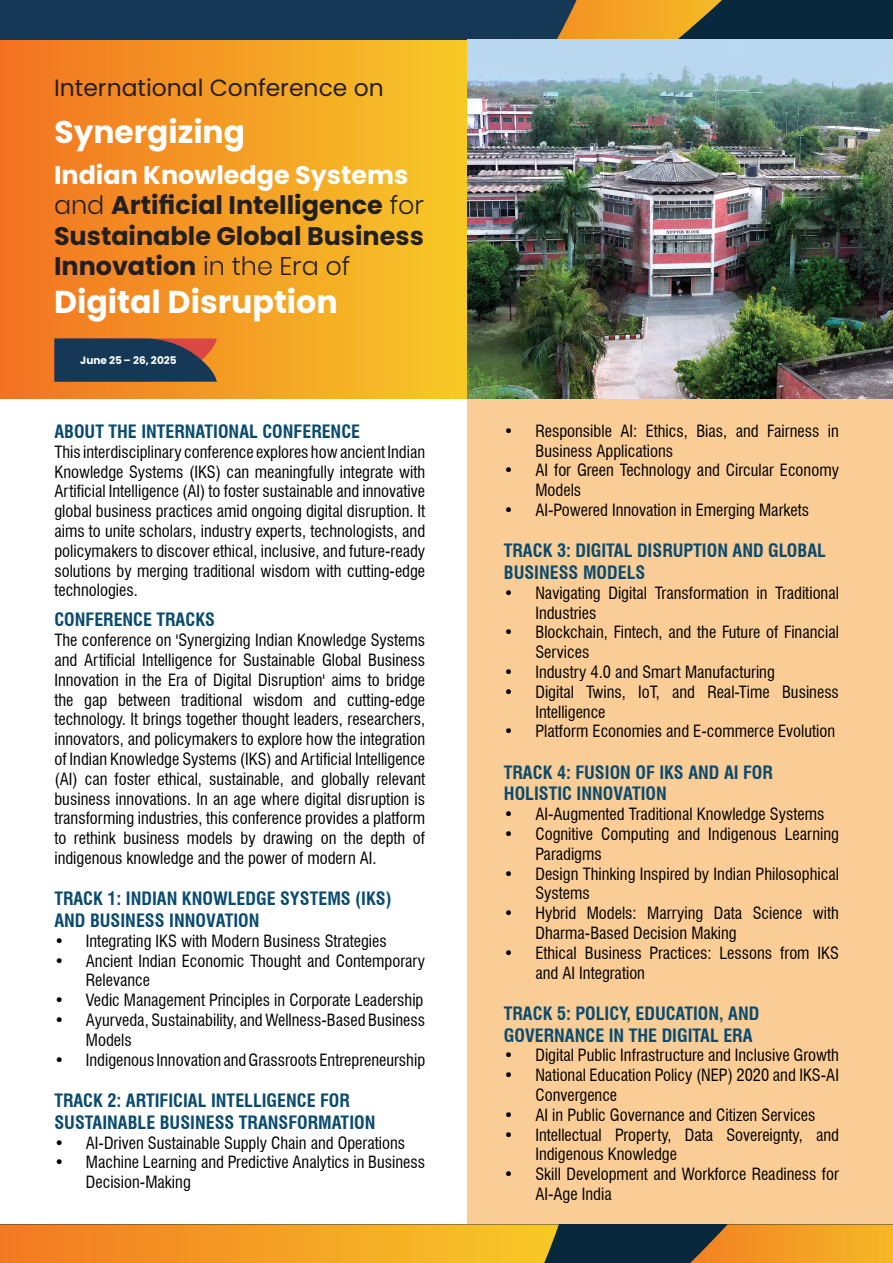
<style>
.page{position:relative;width:893px;height:1263px;background:#fff}
.page>*{position:absolute;margin:0;border:0;box-sizing:border-box;transform-origin:0 0}
.t1{font:700 31.65px "Poppins";color:#fff}
.t2{font:700 31.35px "Poppins";color:#fff}
.t3{font:700 25.5px/30.6px "Poppins";color:#231f20}
.t4{font:23.55px "Poppins";color:#231f20}
.Sub_Heading{font:700 condensed 18px/21.6px "Swiss 721 BT";color:#094b70}
.Paragraph_Style_2{font:condensed 16.5px/19.8px "Swiss 721 BT";color:#000}
.t5{font:700 10.5px "Poppins";color:#fff}
.s1{color:#fff}
.s2{font-weight:300}
</style>
<div class="page">
<div style="left:468px;top:398px;width:425px;height:865px;background:#fbcd96"></div>
<img style="left:468px;top:39px;width:425px;height:359px">
<div style="left:0;top:0;width:468px;height:398px;background:linear-gradient(to right,#f27122,#f6c927)"></div>
<div style="left:0;top:0;width:893px;height:39px;background:#08283e"></div>
<svg style="left:0;top:0;width:722px;height:39px"></svg>
<div style="left:0;top:1224px;width:893px;height:39px;background:#08283e"></div>
<svg style="left:690px;top:1224px;width:203px;height:39px"></svg>
<svg style="left:0;top:1224px;width:559px;height:39px"></svg>
<svg style="left:54px;top:338px;width:163px;height:45px"></svg>
<p class="t4" style="left:54px;top:74px;width:331px">International Conference on</p>
<p class="t2" style="left:54px;top:114px;width:192px">Synergizing</p>
<p class="t3" style="left:54px;top:159px;width:371px"><span class="s1">Indian Knowledge Systems </span><span class="s2">and</span> Artificial Intelligence <span class="s2">for<br></span>Sustainable Global Business<br>Innovation <span class="s2">in the Era of</span></p>
<p class="t1" style="left:54px;top:284px;width:285px">Digital Disruption</p>
<p class="t5" style="left:80px;top:355px;width:98px">June 25– 26, 2025</p>
<p class="Sub_Heading" style="left:54px;top:421px;width:307px">ABOUT THE INTERNATIONAL CONFERENCE</p>
<p class="Paragraph_Style_2" style="left:54px;top:442px;width:372px;text-align:justify">This interdisciplinary conference explores how ancient Indian Knowledge Systems (IKS) can meaningfully integrate with Artificial Intelligence (AI) to foster sustainable and innovative global business practices amid ongoing digital disruption. It aims to unite scholars, industry experts, technologists, and policymakers to discover ethical, inclusive, and future-ready solutions by merging traditional wisdom with cutting-edge technologies.</p>
<p class="Sub_Heading" style="left:54px;top:609px;width:162px">CONFERENCE TRACKS</p>
<p class="Paragraph_Style_2" style="left:54px;top:630px;width:372px;text-align:justify">The conference on 'Synergizing Indian Knowledge Systems and Artificial Intelligence for Sustainable Global Business Innovation in the Era of Digital Disruption' aims to bridge the gap between traditional wisdom and cutting-edge technology. It brings together thought leaders, researchers, innovators, and policymakers to explore how the integration of Indian Knowledge Systems (IKS) and Artificial Intelligence (AI) can foster ethical, sustainable, and globally relevant business innovations. In an age where digital disruption is transforming industries, this conference provides a platform to rethink business models by drawing on the depth of indigenous knowledge and the power of modern AI.</p>
<p class="Sub_Heading" style="left:54px;top:888px;width:339px">TRACK 1: INDIAN KNOWLEDGE SYSTEMS (IKS)<br>AND BUSINESS INNOVATION</p>
<p class="Paragraph_Style_2" style="left:54px;top:931px;width:334px">• Integrating IKS with Modern Business Strategies</p>
<p class="Paragraph_Style_2" style="left:86px;top:951px;width:341px;text-indent:-32px">• Ancient Indian Economic Thought and Contemporary<br>Relevance</p>
<p class="Paragraph_Style_2" style="left:54px;top:990px;width:371px">• Vedic Management Principles in Corporate Leadership</p>
<p class="Paragraph_Style_2" style="left:86px;top:1010px;width:341px;text-indent:-32px">• Ayurveda, Sustainability, and Wellness-Based Business<br>Models</p>
<p class="Paragraph_Style_2" style="left:54px;top:1050px;width:372px">• Indigenous Innovation and Grassroots Entrepreneurship</p>
<p class="Sub_Heading" style="left:54px;top:1090px;width:323px">TRACK 2: ARTIFICIAL INTELLIGENCE FOR<br>SUSTAINABLE BUSINESS TRANSFORMATION</p>
<p class="Paragraph_Style_2" style="left:54px;top:1132px;width:352px">• AI-Driven Sustainable Supply Chain and Operations</p>
<p class="Paragraph_Style_2" style="left:86px;top:1152px;width:341px;text-indent:-32px">• Machine Learning and Predictive Analytics in Business<br>Decision-Making</p>
<p class="Paragraph_Style_2" style="left:535px;top:421px;width:305px;text-indent:-32px">• Responsible AI: Ethics, Bias, and Fairness in<br>Business Applications</p>
<p class="Paragraph_Style_2" style="left:535px;top:460px;width:305px;text-indent:-32px">• AI for Green Technology and Circular Economy<br>Models</p>
<p class="Paragraph_Style_2" style="left:504px;top:500px;width:307px">• AI-Powered Innovation in Emerging Markets</p>
<p class="Sub_Heading" style="left:504px;top:540px;width:324px">TRACK 3: DIGITAL DISRUPTION AND GLOBAL<br>BUSINESS MODELS</p>
<p class="Paragraph_Style_2" style="left:535px;top:583px;width:305px;text-indent:-32px">• Navigating Digital Transformation in Traditional<br>Industries</p>
<p class="Paragraph_Style_2" style="left:535px;top:622px;width:305px;text-indent:-32px">• Blockchain, Fintech, and the Future of Financial<br>Services</p>
<p class="Paragraph_Style_2" style="left:504px;top:662px;width:272px">• Industry 4.0 and Smart Manufacturing</p>
<p class="Paragraph_Style_2" style="left:535px;top:682px;width:305px;text-indent:-32px">• Digital Twins, IoT, and Real-Time Business<br>Intelligence</p>
<p class="Paragraph_Style_2" style="left:504px;top:721px;width:333px">• Platform Economies and E-commerce Evolution</p>
<p class="Sub_Heading" style="left:504px;top:761px;width:271px">TRACK 4: FUSION OF IKS AND AI FOR<br>HOLISTIC INNOVATION</p>
<p class="Paragraph_Style_2" style="left:504px;top:804px;width:322px">• AI-Augmented Traditional Knowledge Systems</p>
<p class="Paragraph_Style_2" style="left:535px;top:824px;width:305px;text-indent:-32px">• Cognitive Computing and Indigenous Learning<br>Paradigms</p>
<p class="Paragraph_Style_2" style="left:535px;top:864px;width:305px;text-indent:-32px">• Design Thinking Inspired by Indian Philosophical<br>Systems</p>
<p class="Paragraph_Style_2" style="left:535px;top:903px;width:305px;text-indent:-32px">• Hybrid Models: Marrying Data Science with<br>Dharma-Based Decision Making</p>
<p class="Paragraph_Style_2" style="left:535px;top:943px;width:305px;text-indent:-32px">• Ethical Business Practices: Lessons from IKS and AI Integration</p>
<p class="Sub_Heading" style="left:504px;top:1003px;width:257px">TRACK 5: POLICY, EDUCATION, AND<br>GOVERNANCE IN THE DIGITAL ERA</p>
<p class="Paragraph_Style_2" style="left:504px;top:1045px;width:337px">• Digital Public Infrastructure and Inclusive Growth</p>
<p class="Paragraph_Style_2" style="left:535px;top:1065px;width:305px;text-indent:-32px">• National Education Policy (NEP) 2020 and IKS-AI<br>Convergence</p>
<p class="Paragraph_Style_2" style="left:504px;top:1105px;width:313px">• AI in Public Governance and Citizen Services</p>
<p class="Paragraph_Style_2" style="left:535px;top:1125px;width:305px;text-indent:-32px">• Intellectual Property, Data Sovereignty, and<br>Indigenous Knowledge</p>
<p class="Paragraph_Style_2" style="left:535px;top:1164px;width:305px;text-indent:-32px">• Skill Development and Workforce Readiness for<br>AI-Age India</p>
</div>
